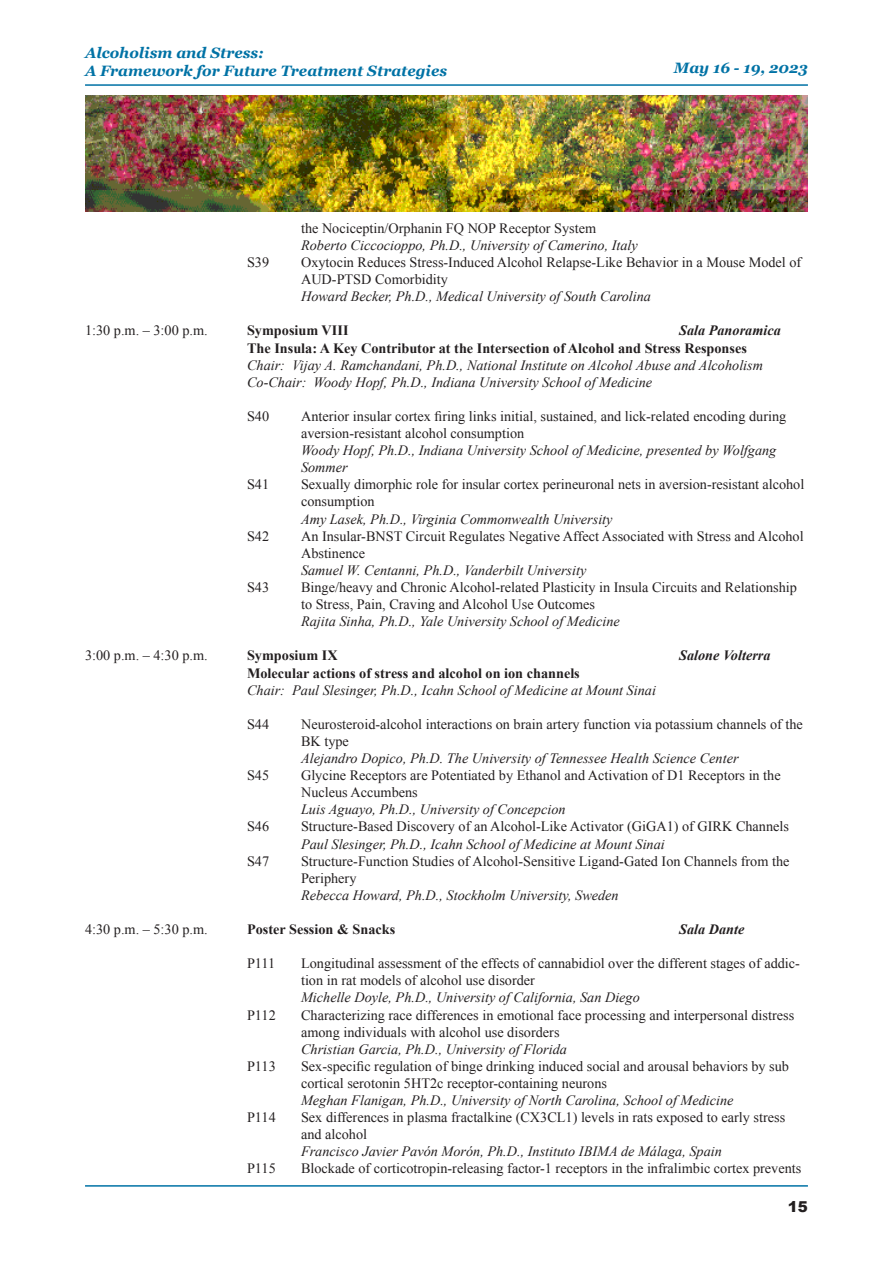
<style>
.page{position:relative;width:893px;height:1263px;background:#fff}
.page>*{position:absolute;margin:0;border:0;box-sizing:border-box;transform-origin:0 0}
.t1{font:italic 700 15px/18px "Georgia";color:#0072a5}
.t2{font:900 15px "Arial";color:#231f20}
.t3{font:14.25px/17.1px "Times New Roman";color:#231f20}
.t4{font:italic 14.25px/17.1px "Times New Roman";color:#231f20}
.t5{font:700 14.25px "Times New Roman";color:#231f20}
.t6{font:italic 700 14.25px "Times New Roman";color:#231f20}
.s1{font-style:italic}
</style>
<div class="page">
<hr style="left:85px;top:84px;width:723px;height:2px;background:#0072a5">
<hr style="left:85px;top:1185px;width:723px;height:2px;background:#0072a5">
<img style="left:85px;top:95px;width:723px;height:117px">
<p class="t1" style="left:85px;top:43px;width:364px">Alcoholism and Stress:<br>A Framework for Future Treatment Strategies</p>
<p class="t1" style="left:674px;top:58px;width:136px">May 16 - 19, 2023</p>
<p class="t3" style="left:301px;top:219px;width:297px">the Nociceptin/Orphanin FQ NOP Receptor System</p>
<p class="t4" style="left:301px;top:236px;width:338px">Roberto Ciccocioppo, Ph.D., University of Camerino, Italy</p>
<p class="t3" style="left:247px;top:253px;width:24px">S39</p>
<p class="t3" style="left:301px;top:253px;width:502px">Oxytocin Reduces Stress-Induced Alcohol Relapse-Like Behavior in a Mouse Model of<br>AUD-PTSD Comorbidity</p>
<p class="t4" style="left:301px;top:288px;width:351px">Howard Becker, Ph.D., Medical University of South Carolina</p>
<p class="t3" style="left:85px;top:322px;width:124px">1:30 p.m. – 3:00 p.m.</p>
<p class="t5" style="left:247px;top:321px;width:103px">Symposium VIII</p>
<p class="t6" style="left:679px;top:321px;width:103px">Sala Panoramica</p>
<p class="t5" style="left:247px;top:338px;width:501px">The Insula: A Key Contributor at the Intersection of Alcohol and Stress Responses</p>
<p class="t4" style="left:247px;top:356px;width:518px">Chair: Vijay A. Ramchandani, Ph.D., National Institute on Alcohol Abuse and Alcoholism<br>Co-Chair: Woody Hopf, Ph.D., Indiana University School of Medicine</p>
<p class="t3" style="left:247px;top:407px;width:24px">S40</p>
<p class="t3" style="left:301px;top:407px;width:487px">Anterior insular cortex firing links initial, sustained, and lick-related encoding during aversion-resistant alcohol consumption<br><span class="s1">Woody Hopf, Ph.D., Indiana University School of Medicine, presented by Wolfgang Sommer</span></p>
<p class="t3" style="left:247px;top:476px;width:24px">S41</p>
<p class="t3" style="left:301px;top:476px;width:505px">Sexually dimorphic role for insular cortex perineuronal nets in aversion-resistant alcohol consumption</p>
<p class="t4" style="left:301px;top:510px;width:313px">Amy Lasek, Ph.D., Virginia Commonwealth University</p>
<p class="t3" style="left:247px;top:527px;width:24px">S42</p>
<p class="t3" style="left:301px;top:527px;width:504px">An Insular-BNST Circuit Regulates Negative Affect Associated with Stress and Alcohol<br>Abstinence</p>
<p class="t4" style="left:301px;top:561px;width:287px">Samuel W. Centanni, Ph.D., Vanderbilt University</p>
<p class="t3" style="left:247px;top:578px;width:24px">S43</p>
<p class="t3" style="left:301px;top:578px;width:497px">Binge/heavy and Chronic Alcohol-related Plasticity in Insula Circuits and Relationship to Stress, Pain, Craving and Alcohol Use Outcomes</p>
<p class="t4" style="left:301px;top:612px;width:320px">Rajita Sinha, Ph.D., Yale University School of Medicine</p>
<p class="t3" style="left:85px;top:647px;width:124px">3:00 p.m. – 4:30 p.m.</p>
<p class="t5" style="left:247px;top:646px;width:92px">Symposium IX</p>
<p class="t6" style="left:679px;top:646px;width:93px">Salone Volterra</p>
<p class="t5" style="left:247px;top:663px;width:334px">Molecular actions of stress and alcohol on ion channels</p>
<p class="t4" style="left:247px;top:681px;width:410px">Chair: Paul Slesinger, Ph.D., Icahn School of Medicine at Mount Sinai</p>
<p class="t3" style="left:247px;top:715px;width:24px">S44</p>
<p class="t3" style="left:301px;top:715px;width:503px">Neurosteroid-alcohol interactions on brain artery function via potassium channels of the<br>BK type</p>
<p class="t4" style="left:301px;top:749px;width:439px">Alejandro Dopico, Ph.D. The University of Tennessee Health Science Center</p>
<p class="t3" style="left:247px;top:766px;width:24px">S45</p>
<p class="t3" style="left:301px;top:766px;width:481px">Glycine Receptors are Potentiated by Ethanol and Activation of D1 Receptors in the<br>Nucleus Accumbens</p>
<p class="t4" style="left:301px;top:801px;width:266px">Luis Aguayo, Ph.D., University of Concepcion</p>
<p class="t3" style="left:247px;top:818px;width:24px">S46</p>
<p class="t3" style="left:301px;top:818px;width:489px">Structure-Based Discovery of an Alcohol-Like Activator (GiGA1) of GIRK Channels</p>
<p class="t4" style="left:301px;top:835px;width:365px">Paul Slesinger, Ph.D., Icahn School of Medicine at Mount Sinai</p>
<p class="t3" style="left:247px;top:852px;width:24px">S47</p>
<p class="t3" style="left:301px;top:852px;width:490px">Structure-Function Studies of Alcohol-Sensitive Ligand-Gated Ion Channels from the<br>Periphery</p>
<p class="t4" style="left:301px;top:886px;width:319px">Rebecca Howard, Ph.D., Stockholm University, Sweden</p>
<p class="t3" style="left:85px;top:920px;width:124px">4:30 p.m. – 5:30 p.m.</p>
<p class="t5" style="left:247px;top:919px;width:150px">Poster Session &amp; Snacks</p>
<p class="t6" style="left:679px;top:919px;width:67px">Sala Dante</p>
<p class="t3" style="left:247px;top:955px;width:30px">P111</p>
<p class="t3" style="left:301px;top:955px;width:500px">Longitudinal assessment of the effects of cannabidiol over the different stages of addic&shy;tion in rat models of alcohol use disorder</p>
<p class="t4" style="left:301px;top:989px;width:340px">Michelle Doyle, Ph.D., University of California, San Diego</p>
<p class="t3" style="left:247px;top:1006px;width:30px">P112</p>
<p class="t3" style="left:301px;top:1006px;width:495px">Characterizing race differences in emotional face processing and interpersonal distress among individuals with alcohol use disorders</p>
<p class="t4" style="left:301px;top:1040px;width:267px">Christian Garcia, Ph.D., University of Florida</p>
<p class="t3" style="left:247px;top:1057px;width:30px">P113</p>
<p class="t3" style="left:301px;top:1057px;width:489px">Sex-specific regulation of binge drinking induced social and arousal behaviors by sub cortical serotonin 5HT2c receptor-containing neurons</p>
<p class="t4" style="left:301px;top:1091px;width:434px">Meghan Flanigan, Ph.D., University of North Carolina, School of Medicine</p>
<p class="t3" style="left:247px;top:1108px;width:30px">P114</p>
<p class="t3" style="left:301px;top:1108px;width:486px">Sex differences in plasma fractalkine (CX3CL1) levels in rats exposed to early stress and alcohol</p>
<p class="t4" style="left:301px;top:1143px;width:422px">Francisco Javier Pavón Morón, Ph.D., Instituto IBIMA de Málaga, Spain</p>
<p class="t3" style="left:247px;top:1160px;width:30px">P115</p>
<p class="t3" style="left:301px;top:1160px;width:502px">Blockade of corticotropin-releasing factor-1 receptors in the infralimbic cortex prevents</p>
<p class="t2" style="left:788px;top:1196px;width:22px">15</p>
</div>
